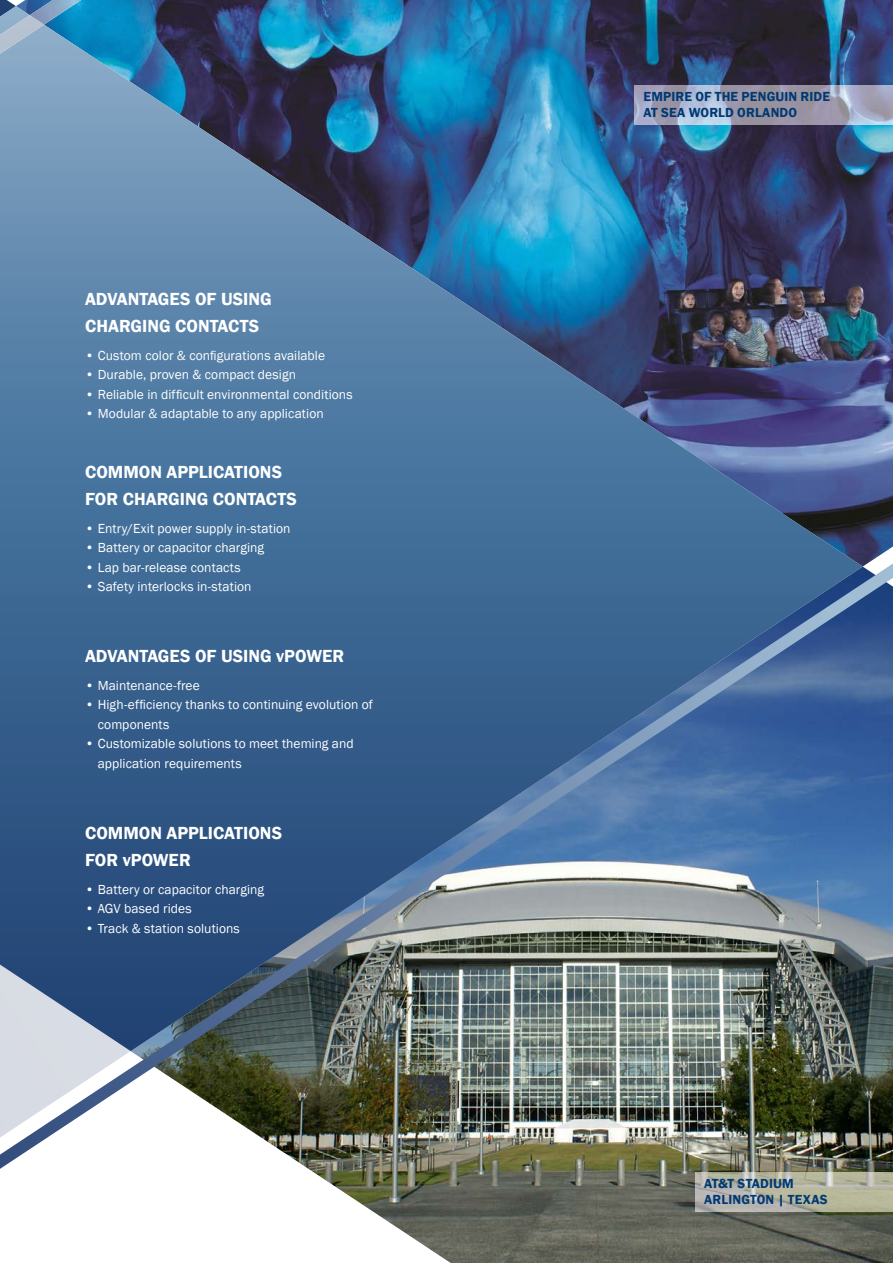
<style>
.page{position:relative;width:893px;height:1263px;background:#fff}
.page>*{position:absolute;margin:0;border:0;box-sizing:border-box;transform-origin:0 0}
.t1{font:600 18px/27px "Franklin Gothic";color:#fff}
.t2{font:13.5px/19.5px "Franklin Gothic";letter-spacing:.005em;color:#fff}
.t3{font:600 13.5px/16.2px "Franklin Gothic";letter-spacing:.01em;color:#003a73}
</style>
<div class="page">
<img style="left:309px;top:1169px;width:584px;height:94px">
<img style="left:0;top:0;width:893px;height:563px">
<img style="left:0;top:563px;width:893px;height:606px">
<img style="left:0;top:6px;width:863px;height:1045px">
<img style="left:30px;top:0;width:51px;height:25px">
<img style="left:0;top:15px;width:44px;height:39px">
<img style="left:635px;top:85px;width:258px;height:40px">
<img style="left:696px;top:1172px;width:197px;height:40px">
<h1 class="t1" style="left:85px;top:286px;width:188px">ADVANTAGES OF USING<br>CHARGING CONTACTS</h1>
<p class="t2" style="left:85px;top:346px;width:242px">• Custom color &amp; configurations available</p>
<p class="t2" style="left:85px;top:365px;width:213px">• Durable, proven &amp; compact design</p>
<p class="t2" style="left:85px;top:385px;width:269px">• Reliable in difficult environmental conditions</p>
<p class="t2" style="left:85px;top:404px;width:240px">• Modular &amp; adaptable to any application</p>
<h1 class="t1" style="left:85px;top:458px;width:213px">COMMON APPLICATIONS<br>FOR CHARGING CONTACTS</h1>
<p class="t2" style="left:85px;top:519px;width:207px">• Entry/Exit power supply in-station</p>
<p class="t2" style="left:85px;top:538px;width:181px">• Battery or capacitor charging</p>
<p class="t2" style="left:85px;top:558px;width:157px">• Lap bar-release contacts</p>
<p class="t2" style="left:85px;top:577px;width:168px">• Safety interlocks in-station</p>
<h1 class="t1" style="left:85px;top:642px;width:261px">ADVANTAGES OF USING vPOWER</h1>
<p class="t2" style="left:85px;top:676px;width:116px">• Maintenance-free</p>
<p class="t2" style="left:98px;top:695px;width:277px;text-indent:-13px">• High-efficiency thanks to continuing evolution of components</p>
<p class="t2" style="left:98px;top:734px;width:257px;text-indent:-13px">• Customizable solutions to meet theming and application requirements</p>
<h1 class="t1" style="left:85px;top:819px;width:199px">COMMON APPLICATIONS<br>FOR vPOWER</h1>
<p class="t2" style="left:85px;top:879px;width:181px">• Battery or capacitor charging</p>
<p class="t2" style="left:85px;top:899px;width:108px">• AGV based rides</p>
<p class="t2" style="left:85px;top:918px;width:156px">• Track &amp; station solutions</p>
<p class="t3" style="left:643px;top:88px;width:188px">EMPIRE OF THE PENGUIN RIDE<br>AT SEA WORLD ORLANDO</p>
<p class="t3" style="left:704px;top:1176px;width:125px">AT&amp;T STADIUM<br>ARLINGTON | TEXAS</p>
</div>
